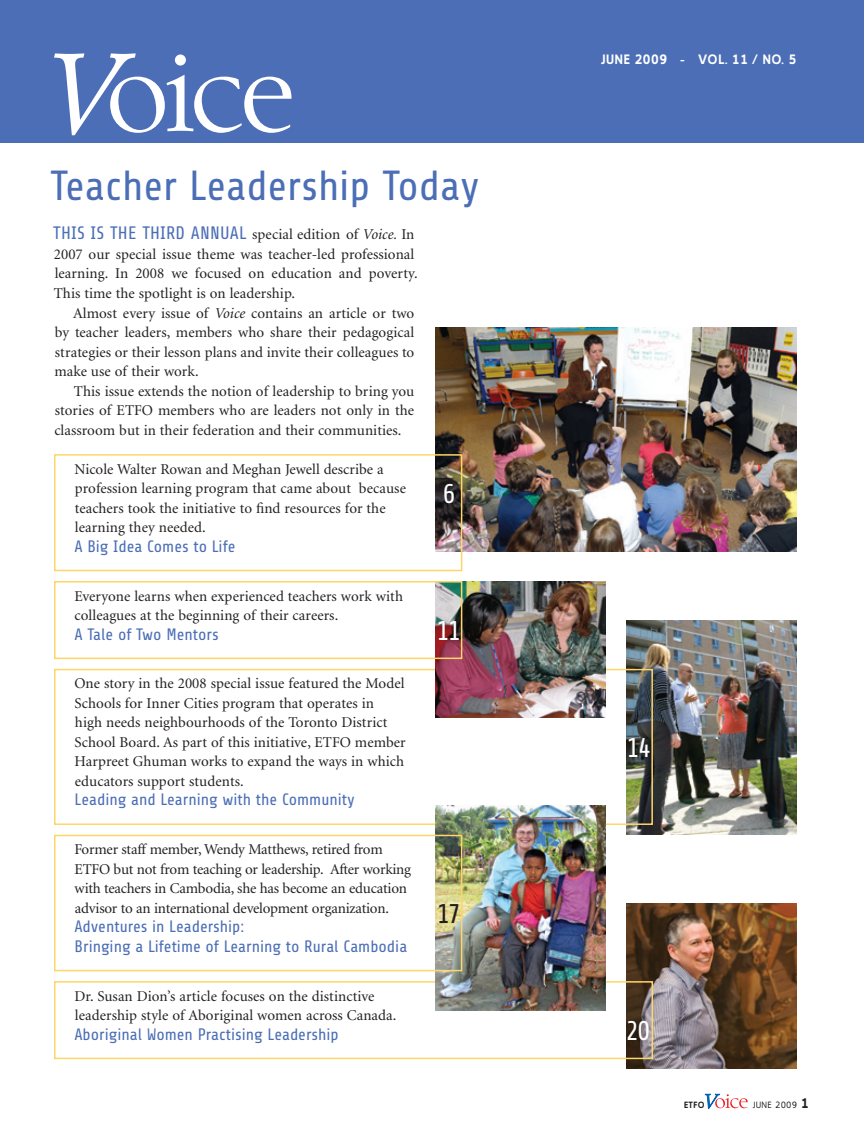
<style>
.page{position:relative;width:864px;height:1135px;background:#fff}
.page>*{position:absolute;margin:0;border:0;box-sizing:border-box;transform-origin:0 0}
.minion_10_13{font:42px "Share";color:#4b6eb6}
.t1{font:27px "Share";color:#fff}
.t2{font:27px "Share";color:#231f20}
.minion_10_13-2{font:18px "Share";letter-spacing:.01em;color:#4b6eb6}
.minion_10_13-3{font:16.5px/19.5px "Share";color:#4b6eb6}
.minion_10_13-4{font:15px/19.5px "Minion";letter-spacing:.005em;color:#231f20}
.minion_10_13-5{font:15px/19.5px "Minion";letter-spacing:-.015em;color:#231f20}
.t3{font:700 13.5px "Ligurino Reg";letter-spacing:.05em;color:#fff}
.t4{font:9px "Ligurino Rg";letter-spacing:.1em;color:#231f20}
.t5{font:700 9px "Ligurino Reg";color:#231f20}
.s1{font-family:"Minion";font-size:15px;color:#231f20}
.s2{font-family:"Minion";font-style:italic;font-size:15px;color:#231f20}
.s3{font-style:italic}
.s4{font-family:"Ligurino Reg";font-weight:700;font-size:13.8px}
</style>
<div class="page">
<svg style="left:705px;top:1093px;width:43px;height:15px"></svg>
<img style="left:626px;top:620px;width:170px;height:214px">
<img style="left:626px;top:903px;width:170px;height:165px">
<div style="left:54px;top:668px;width:599px;height:156px;border:2px solid #fed667"></div>
<div style="left:54px;top:980px;width:599px;height:78px;border:2px solid #fed667"></div>
<img style="left:435px;top:327px;width:361px;height:224px">
<img style="left:435px;top:581px;width:171px;height:136px">
<img style="left:435px;top:805px;width:171px;height:204px">
<div style="left:0;top:0;width:864px;height:142px;background:#4b6eb6"></div>
<svg style="left:54px;top:53px;width:238px;height:83px"></svg>
<div style="left:54px;top:454px;width:408px;height:117px;border:2px solid #fed667"></div>
<div style="left:54px;top:580px;width:408px;height:78px;border:2px solid #fed667"></div>
<div style="left:54px;top:834px;width:408px;height:136px;border:2px solid #fed667"></div>
<p class="minion_10_13" style="left:50px;top:163px;width:431px">Teacher Leadership Today</p>
<p class="minion_10_13-2" style="left:53px;top:223px;width:363px">THIS IS THE THIRD ANNUAL <span class="s1">special edition of</span> <span class="s2">Voice.</span> <span class="s1">In</span></p>
<p class="minion_10_13-4" style="left:54px;top:245px;width:366px">2007 our special issue theme was teacher-led professional learning. In 2008 we focused on education and poverty.<br>This time the spotlight is on leadership.</p>
<p class="minion_10_13-4" style="left:55px;top:303px;width:361px;text-align:justify;text-indent:19px">Almost every issue of <span class="s3">Voice</span> contains an article or two by teacher leaders, members who share their pedagogical strategies or their lesson plans and invite their colleagues to make use of their work.</p>
<p class="minion_10_13-4" style="left:54px;top:381px;width:361px;text-align:justify;text-indent:20px">This issue extends the notion of leadership to bring you stories of ETFO members who are leaders not only in the classroom but in their federation and their communities.</p>
<p class="minion_10_13-4" style="left:75px;top:459px;width:333px">Nicole Walter Rowan and Meghan Jewell describe a profession learning program that came about because teachers took the initiative to find resources for the learning they needed.</p>
<p class="minion_10_13-3" style="left:74px;top:536px;width:163px">A Big Idea Comes to Life</p>
<p class="minion_10_13-4" style="left:75px;top:586px;width:330px">Everyone learns when experienced teachers work with colleagues at the beginning of their careers.</p>
<p class="minion_10_13-3" style="left:74px;top:624px;width:146px">A Tale of Two Mentors</p>
<p class="minion_10_13-4" style="left:74px;top:674px;width:333px">One story in the 2008 special issue featured the Model Schools for Inner Cities program that operates in<br>high needs neighbourhoods of the Toronto District School Board. As part of this initiative, ETFO member Harpreet Ghuman works to expand the ways in which educators support students.</p>
<p class="minion_10_13-3" style="left:75px;top:790px;width:282px">Leading and Learning with the Community</p>
<p class="minion_10_13-5" style="left:74px;top:840px;width:338px">Former staff member, Wendy Matthews, retired from ETFO but not from teaching or leadership. After working with teachers in Cambodia, she has become an education advisor to an international development organization.</p>
<p class="minion_10_13-3" style="left:74px;top:916px;width:334px">Adventures in Leadership:<br>Bringing a Lifetime of Learning to Rural Cambodia</p>
<p class="minion_10_13-4" style="left:75px;top:986px;width:323px">Dr. Susan Dion’s article focuses on the distinctive leadership style of Aboriginal women across Canada.</p>
<p class="minion_10_13-3" style="left:74px;top:1024px;width:266px">Aboriginal Women Practising Leadership</p>
<p class="t1" style="left:443px;top:479px;width:14px">6</p>
<p class="t1" style="left:437px;top:615px;width:26px">11</p>
<p class="t2" style="left:437px;top:898px;width:26px">17</p>
<p class="t3" style="left:601px;top:51px;width:197px">JUNE 2009 - VOL. 11 / NO. 5</p>
<p class="t1" style="left:627px;top:732px;width:26px">14</p>
<p class="t1" style="left:626px;top:1015px;width:26px">20</p>
<p class="t5" style="left:684px;top:1099px;width:22px">ETFO</p>
<p class="t4" style="left:753px;top:1099px;width:58px">JUNE 2009 <span class="s4">1</span></p>
</div>
